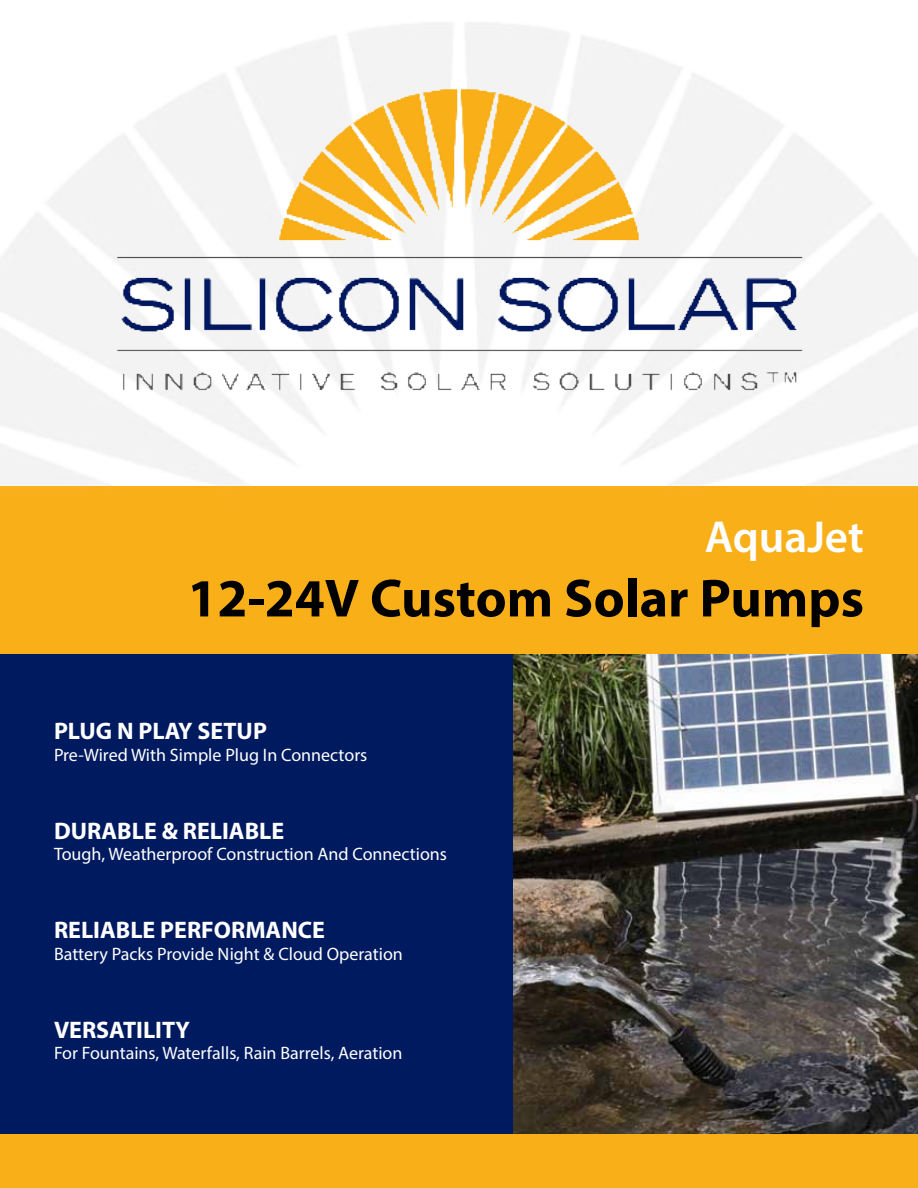
<style>
.page{position:relative;width:918px;height:1188px;background:#fff}
.page>*{position:absolute;margin:0;border:0;box-sizing:border-box;transform-origin:0 0}
.t1{font:700 54px "Myriad Pro";color:#000}
.t2{font:600 45px "Myriad Pro";color:#fff}
.t3{font:700 24px "Myriad Pro";color:#fff}
.t4{font:18px "Myriad Pro";color:#fff}
</style>
<div class="page">
<div style="left:0;top:503px;width:918px;height:685px;background:#f9af18"></div>
<img style="left:0;top:23px;width:918px;height:480px">
<img style="left:105px;top:77px;width:708px;height:388px">
<img style="left:513px;top:655px;width:405px;height:478px">
<div style="left:0;top:654px;width:513px;height:480px;background:#001a60"></div>
<h2 class="t2" style="left:705px;top:508px;width:161px">AquaJet</h2>
<h1 class="t1" style="left:187px;top:563px;width:678px">12-24V Custom Solar Pumps</h1>
<h3 class="t3" style="left:54px;top:716px;width:214px">PLUG N PLAY SETUP</h3>
<p class="t4" style="left:54px;top:744px;width:315px">Pre-Wired With Simple Plug In Connectors</p>
<h3 class="t3" style="left:54px;top:815px;width:232px">DURABLE &amp; RELIABLE</h3>
<p class="t4" style="left:54px;top:843px;width:395px">Tough, Weatherproof Construction And Connections</p>
<h3 class="t3" style="left:54px;top:915px;width:273px">RELIABLE PERFORMANCE</h3>
<p class="t4" style="left:54px;top:943px;width:350px">Battery Packs Provide Night &amp; Cloud Operation</p>
<h3 class="t3" style="left:54px;top:1014px;width:137px">VERSATILITY</h3>
<p class="t4" style="left:54px;top:1042px;width:350px">For Fountains, Waterfalls, Rain Barrels, Aeration</p>
</div>
